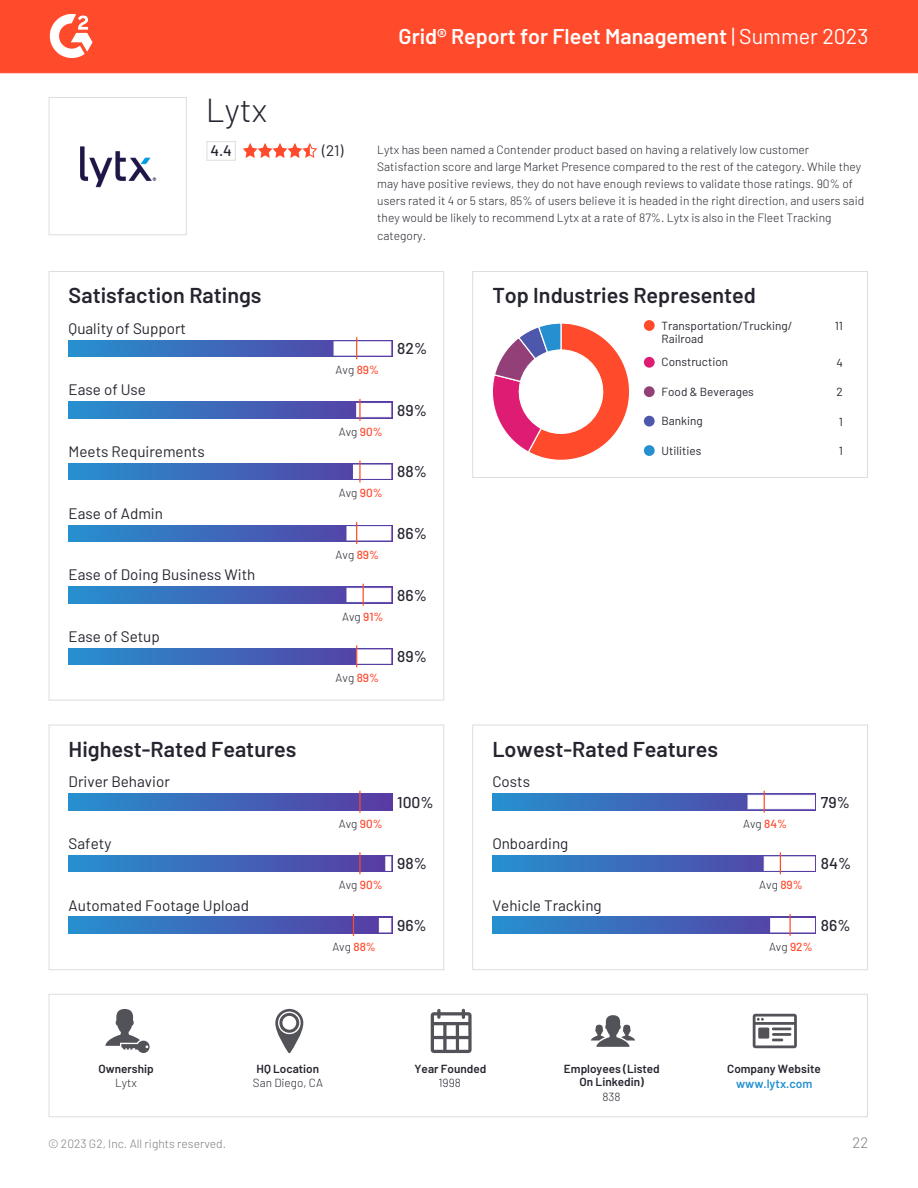
<style>
.page{position:relative;width:918px;height:1188px;background:#fff}
.page>*{position:absolute;margin:0;border:0;box-sizing:border-box;transform-origin:0 0}
.t1{font:300 33.3px "Barlow";color:#252530}
.t2{font:600 21.6px "Barlow";color:#252530}
.t3{font:600 21.45px "Barlow";color:#fff}
.t4{font:500 15.75px "Barlow";color:#252530}
.t5{font:15.15px "Barlow";color:#252530}
.t6{font:500 15.15px "Barlow";color:#252530}
.t7{font:300 15px "Barlow";color:#7c7c83}
.t8{font:300 12px/17.1px "Barlow";color:#252530}
.t9{font:300 12px "Barlow";color:#7c7c83}
.t10{font:600 12px "Barlow";color:#2690ce}
.t11{font:300 11.7px "Barlow";color:#252530}
.t12{font:11.7px/12.9px "Barlow";color:#252530}
.t13{font:600 11.7px/12.9px "Barlow";color:#252530;text-align:center}
.s1{font-weight:400}
.s2{font-weight:500;color:#ff492c}
</style>
<div class="page">
<div style="left:0;top:0;width:918px;height:73px;background:#ff4a2b"></div>
<svg style="left:49px;top:14px;width:44px;height:44px"></svg>
<div style="left:49px;top:97px;width:138px;height:138px;border:1px solid #dbdedb"></div>
<img style="left:80px;top:146px;width:77px;height:42px">
<div style="left:206px;top:141px;width:30px;height:20px;border:1px solid #dbdedb"></div>
<svg style="left:243px;top:143px;width:74px;height:15px"></svg>
<svg style="left:69px;top:340px;width:323px;height:17px;background:#3f6ebc"></svg>
<div style="left:334px;top:342px;width:57px;height:13px;background:#fff"></div>
<svg style="left:356px;top:337px;width:1px;height:22px"></svg>
<svg style="left:69px;top:402px;width:323px;height:16px;background:#3d69ba"></svg>
<div style="left:356px;top:403px;width:35px;height:14px;background:#fff;border:1px solid #fff"></div>
<hr style="left:359px;top:399px;width:2px;height:22px;background:#ff4a2b">
<svg style="left:69px;top:463px;width:323px;height:17px;background:#3e69ba"></svg>
<div style="left:353px;top:465px;width:38px;height:14px;background:#fff;border:1px solid #fff"></div>
<hr style="left:359px;top:461px;width:2px;height:21px;background:#ff4a2b">
<svg style="left:69px;top:525px;width:323px;height:17px;background:#3e6bbb"></svg>
<div style="left:347px;top:526px;width:44px;height:14px;background:#fff;border:1px solid #fff"></div>
<svg style="left:356px;top:522px;width:1px;height:22px"></svg>
<svg style="left:69px;top:587px;width:323px;height:16px;background:#3d6bbb"></svg>
<div style="left:347px;top:588px;width:44px;height:14px;background:#fff;border:1px solid #fff"></div>
<svg style="left:363px;top:584px;width:1px;height:22px"></svg>
<svg style="left:69px;top:648px;width:323px;height:17px;background:#3f6aba"></svg>
<div style="left:356px;top:650px;width:35px;height:13px;background:#fff;border:1px solid #fff"></div>
<svg style="left:356px;top:645px;width:1px;height:22px"></svg>
<div style="left:472px;top:271px;width:396px;height:207px;border:1px solid #dbdedb"></div>
<svg style="left:493px;top:323px;width:136px;height:137px"></svg>
<div style="left:644px;top:320px;width:11px;height:11px;background:#ff4a2b;border-radius:50%"></div>
<div style="left:644px;top:357px;width:11px;height:11px;background:#de1c73;border-radius:50%"></div>
<div style="left:644px;top:386px;width:11px;height:11px;background:#944078;border-radius:50%"></div>
<div style="left:644px;top:416px;width:11px;height:11px;background:#4d57ab;border-radius:50%"></div>
<div style="left:644px;top:445px;width:11px;height:11px;background:#268fcf;border-radius:50%"></div>
<div style="left:49px;top:725px;width:395px;height:245px;border:1px solid #dbdedb"></div>
<div style="left:69px;top:794px;width:323px;height:16px;background:linear-gradient(to right,#2690ce,#593aa2)"></div>
<hr style="left:359px;top:791px;width:2px;height:22px;background:#ff4a2b">
<div style="left:69px;top:855px;width:323px;height:17px;background:linear-gradient(to right,#248ecd,#5d3ea4)"></div>
<div style="left:386px;top:857px;width:5px;height:14px;background:#fff;border:1px solid #fff"></div>
<hr style="left:359px;top:852px;width:2px;height:22px;background:#ff4a2b">
<div style="left:69px;top:917px;width:323px;height:16px;background:linear-gradient(to right,#2690ce,#593aa2)"></div>
<div style="left:379px;top:918px;width:12px;height:14px;background:#fff;border:1px solid #fff"></div>
<svg style="left:353px;top:914px;width:1px;height:22px"></svg>
<div style="left:472px;top:725px;width:396px;height:245px;border:1px solid #dbdedb"></div>
<svg style="left:492px;top:794px;width:324px;height:16px;background:#3c6ebc"></svg>
<div style="left:748px;top:795px;width:67px;height:14px;background:#fff;border:1px solid #fff"></div>
<svg style="left:764px;top:791px;width:1px;height:22px"></svg>
<svg style="left:492px;top:855px;width:324px;height:17px;background:#3d6bbb"></svg>
<div style="left:764px;top:857px;width:51px;height:14px;background:#fff;border:1px solid #fff"></div>
<svg style="left:780px;top:852px;width:1px;height:22px"></svg>
<svg style="left:492px;top:917px;width:324px;height:16px;background:#3d6bbb"></svg>
<div style="left:770px;top:918px;width:45px;height:14px;background:#fff"></div>
<hr style="left:789px;top:914px;width:2px;height:22px;background:#ff4a2b">
<div style="left:49px;top:994px;width:819px;height:123px;border:1px solid #dbdedb"></div>
<svg style="left:106px;top:1009px;width:44px;height:44px"></svg>
<svg style="left:275px;top:1009px;width:28px;height:44px"></svg>
<svg style="left:431px;top:1009px;width:41px;height:44px"></svg>
<svg style="left:591px;top:1015px;width:44px;height:32px"></svg>
<svg style="left:753px;top:1014px;width:44px;height:34px"></svg>
<h1 class="t1" style="left:206px;top:88px;width:63px">Lytx</h1>
<p class="t6" style="left:210px;top:141px;width:23px">4.4</p>
<p class="t5" style="left:322px;top:141px;width:23px">(21)</p>
<h3 class="t3" style="left:399px;top:22px;width:471px">Grid® Report for Fleet Management <span class="s1">| Summer 2023</span></h3>
<p class="t8" style="left:377px;top:140px;width:489px">Lytx has been named a Contender product based on having a relatively low customer Satisfaction score and large Market Presence compared to the rest of the category. While they may have positive reviews, they do not have enough reviews to validate those ratings. 90% of users rated it 4 or 5 stars, 85% of users believe it is headed in the right direction, and users said they would be likely to recommend Lytx at a rate of 87%. Lytx is also in the Fleet Tracking category.</p>
<h2 class="t2" style="left:69px;top:282px;width:194px">Satisfaction Ratings</h2>
<p class="t5" style="left:69px;top:319px;width:119px">Quality of Support</p>
<p class="t5" style="left:69px;top:380px;width:79px">Ease of Use</p>
<p class="t5" style="left:69px;top:442px;width:138px">Meets Requirements</p>
<p class="t5" style="left:69px;top:504px;width:96px">Ease of Admin</p>
<p class="t5" style="left:69px;top:565px;width:188px">Ease of Doing Business With</p>
<p class="t5" style="left:69px;top:627px;width:93px">Ease of Setup</p>
<h2 class="t2" style="left:69px;top:735px;width:229px">Highest-Rated Features</h2>
<p class="t5" style="left:69px;top:772px;width:103px">Driver Behavior</p>
<p class="t5" style="left:69px;top:834px;width:44px">Safety</p>
<p class="t5" style="left:69px;top:895px;width:182px">Automated Footage Upload</p>
<p class="t11" style="left:336px;top:362px;width:45px">Avg <span class="s2">89%</span></p>
<p class="t11" style="left:339px;top:424px;width:45px">Avg <span class="s2">90%</span></p>
<p class="t11" style="left:339px;top:486px;width:45px">Avg <span class="s2">90%</span></p>
<p class="t11" style="left:336px;top:547px;width:45px">Avg <span class="s2">89%</span></p>
<p class="t11" style="left:342px;top:609px;width:43px">Avg <span class="s2">91%</span></p>
<p class="t11" style="left:336px;top:671px;width:45px">Avg <span class="s2">89%</span></p>
<h3 class="t4" style="left:397px;top:338px;width:31px">82%</h3>
<h3 class="t4" style="left:397px;top:400px;width:31px">89%</h3>
<h3 class="t4" style="left:397px;top:462px;width:31px">88%</h3>
<h3 class="t4" style="left:397px;top:523px;width:31px">86%</h3>
<h3 class="t4" style="left:397px;top:585px;width:31px">86%</h3>
<h3 class="t4" style="left:397px;top:647px;width:31px">89%</h3>
<p class="t11" style="left:339px;top:816px;width:45px">Avg <span class="s2">90%</span></p>
<p class="t11" style="left:339px;top:877px;width:45px">Avg <span class="s2">90%</span></p>
<p class="t11" style="left:332px;top:939px;width:45px">Avg <span class="s2">88%</span></p>
<h3 class="t4" style="left:397px;top:792px;width:38px">100%</h3>
<h3 class="t4" style="left:397px;top:854px;width:31px">98%</h3>
<h3 class="t4" style="left:397px;top:915px;width:31px">96%</h3>
<h2 class="t2" style="left:492px;top:282px;width:265px">Top Industries Represented</h2>
<p class="t12" style="left:662px;top:319px;width:132px">Transportation/Trucking/<br>Railroad</p>
<p class="t12" style="left:835px;top:319px;width:10px">11</p>
<p class="t12" style="left:662px;top:355px;width:68px">Construction</p>
<p class="t12" style="left:836px;top:356px;width:8px">4</p>
<p class="t12" style="left:662px;top:385px;width:94px">Food &amp; Beverages</p>
<p class="t12" style="left:837px;top:385px;width:8px">2</p>
<p class="t12" style="left:662px;top:414px;width:43px">Banking</p>
<p class="t12" style="left:839px;top:414px;width:6px">1</p>
<p class="t12" style="left:662px;top:444px;width:41px">Utilities</p>
<p class="t12" style="left:839px;top:444px;width:6px">1</p>
<h2 class="t2" style="left:492px;top:735px;width:227px">Lowest-Rated Features</h2>
<p class="t5" style="left:492px;top:772px;width:39px">Costs</p>
<p class="t5" style="left:492px;top:834px;width:78px">Onboarding</p>
<p class="t5" style="left:492px;top:895px;width:111px">Vehicle Tracking</p>
<p class="t11" style="left:743px;top:816px;width:45px">Avg <span class="s2">84%</span></p>
<p class="t11" style="left:759px;top:877px;width:45px">Avg <span class="s2">89%</span></p>
<h3 class="t4" style="left:821px;top:792px;width:30px">79%</h3>
<h3 class="t4" style="left:821px;top:854px;width:32px">84%</h3>
<p class="t11" style="left:769px;top:939px;width:45px">Avg <span class="s2">92%</span></p>
<h3 class="t4" style="left:821px;top:915px;width:31px">86%</h3>
<p class="t13" style="left:98px;top:1062px;width:57px">Ownership</p>
<p class="t11" style="left:115px;top:1076px;width:23px">Lytx</p>
<p class="t13" style="left:257px;top:1062px;width:64px">HQ Location</p>
<p class="t11" style="left:253px;top:1076px;width:72px">San Diego, CA</p>
<p class="t13" style="left:415px;top:1062px;width:73px">Year Founded</p>
<p class="t11" style="left:439px;top:1076px;width:24px">1998</p>
<p class="t13" style="left:564px;top:1062px;width:97px">Employees (Listed<br>On Linkedin)</p>
<p class="t11" style="left:602px;top:1089px;width:20px">838</p>
<p class="t13" style="left:727px;top:1062px;width:95px">Company Website</p>
<p class="t10" style="left:736px;top:1076px;width:78px">www.lytx.com</p>
<p class="t9" style="left:48px;top:1136px;width:180px">© 2023 G2, Inc. All rights reserved.</p>
<p class="t7" style="left:853px;top:1132px;width:17px">22</p>
</div>
